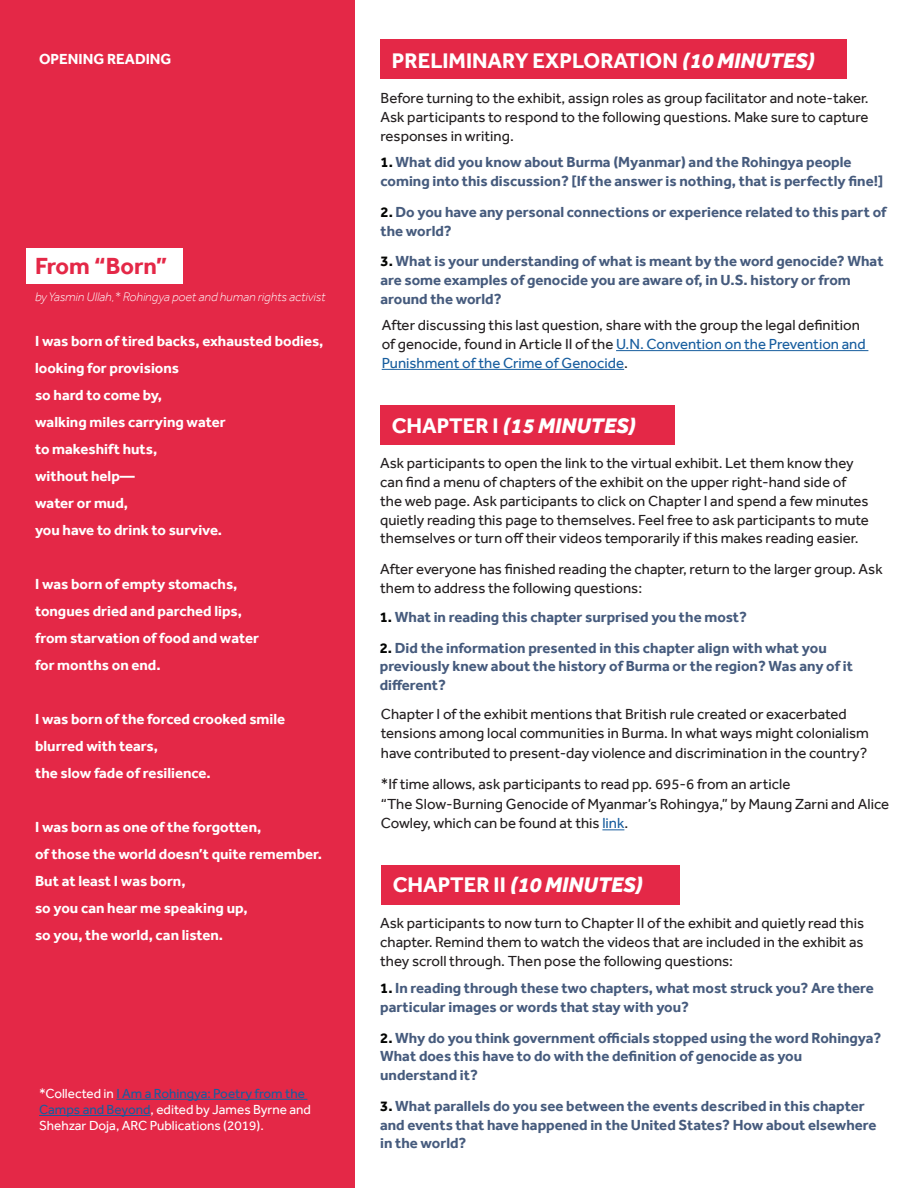
<style>
.page{position:relative;width:918px;height:1188px;background:#fff}
.page>*{position:absolute;margin:0;border:0;box-sizing:border-box;transform-origin:0 0}
.t1{font:700 24px "Effra";letter-spacing:-.005em;color:#e42847}
.t2{font:italic 800 21.75px "Effra";color:#fff}
.t3{font:700 21.75px "Effra";color:#fff}
.t4{font:15px/18.8px "Effra";color:#231f20}
.t5{font:700 15px/18.8px "Effra";color:#465b7d}
.t6{font:700 15px "Effra";color:#fff}
.t7{font:13.5px/16.2px "Effra";color:#fff}
.t8{font:italic 300 12.75px "Effra";color:#fff}
.s1{font-weight:800;font-style:italic}
.s2{color:#175d9e}
.s3{color:#040503}
.s4{font-weight:700;font-style:normal}
</style>
<div class="page">
<div style="left:0;top:0;width:355px;height:1188px;background:#e42847"></div>
<div style="left:26px;top:248px;width:157px;height:36px;background:#fff"></div>
<hr style="left:116px;top:1099px;width:191px;height:1px;background:#175d9e">
<hr style="left:39px;top:1115px;width:112px;height:1px;background:#175d9e">
<div style="left:380px;top:40px;width:467px;height:39px;background:#e42847"></div>
<hr style="left:616px;top:350px;width:252px;height:1px;background:#175d9e">
<hr style="left:382px;top:369px;width:242px;height:1px;background:#175d9e">
<div style="left:380px;top:405px;width:294px;height:39px;background:#e42847"></div>
<svg style="left:602px;top:829px;width:22px;height:1px"></svg>
<div style="left:381px;top:865px;width:299px;height:40px;background:#e42847"></div>
<p class="t6" style="left:39px;top:50px;width:134px">OPENING READING</p>
<p class="t3" style="left:392px;top:47px;width:424px">PRELIMINARY EXPLORATION <span class="s1">(10 MINUTES)</span></p>
<p class="t4" style="left:381px;top:89px;width:490px;text-align:justify">Before turning to the exhibit, assign roles as group facilitator and note-taker.<br>Ask participants to respond to the following questions. Make sure to capture responses in writing.</p>
<p class="t1" style="left:35px;top:251px;width:134px">From “Born”</p>
<p class="t8" style="left:35px;top:289px;width:292px">by Yasmin Ullah,* Rohingya poet and human rights activist</p>
<p class="t6" style="left:35px;top:332px;width:290px">I was born of tired backs, exhausted bodies,</p>
<p class="t6" style="left:35px;top:359px;width:145px">looking for provisions</p>
<p class="t6" style="left:35px;top:386px;width:129px">so hard to come by,</p>
<p class="t6" style="left:35px;top:413px;width:192px">walking miles carrying water</p>
<p class="t6" style="left:35px;top:440px;width:124px">to makeshift huts,</p>
<p class="t6" style="left:35px;top:467px;width:101px">without help—</p>
<p class="t6" style="left:35px;top:494px;width:95px">water or mud,</p>
<p class="t6" style="left:35px;top:521px;width:189px">you have to drink to survive.</p>
<p class="t6" style="left:35px;top:575px;width:204px">I was born of empty stomachs,</p>
<p class="t6" style="left:35px;top:602px;width:208px">tongues dried and parched lips,</p>
<p class="t6" style="left:35px;top:629px;width:225px">from starvation of food and water</p>
<p class="t6" style="left:35px;top:656px;width:127px">for months on end.</p>
<p class="t6" style="left:35px;top:710px;width:252px">I was born of the forced crooked smile</p>
<p class="t6" style="left:35px;top:737px;width:124px">blurred with tears,</p>
<p class="t6" style="left:35px;top:764px;width:177px">the slow fade of resilience.</p>
<p class="t6" style="left:35px;top:818px;width:228px">I was born as one of the forgotten,</p>
<p class="t6" style="left:35px;top:845px;width:288px">of those the world doesn’t quite remember.</p>
<p class="t6" style="left:35px;top:872px;width:152px">But at least I was born,</p>
<p class="t6" style="left:35px;top:899px;width:214px">so you can hear me speaking up,</p>
<p class="t6" style="left:35px;top:926px;width:190px">so you, the world, can listen.</p>
<p class="t7" style="left:39px;top:1085px;width:274px">*Collected in <span class="s2">I Am a Rohingya: Poetry from the<br>Camps and Beyond</span>, edited by James Byrne and<br>Shehzar Doja, ARC Publications (2019).</p>
<p class="t5" style="left:381px;top:153px;width:504px"><span class="s3">1.</span> What did you know about Burma (Myanmar) and the Rohingya people coming into this discussion? [If the answer is nothing, that is perfectly fine!]</p>
<p class="t5" style="left:381px;top:202px;width:508px"><span class="s3">2.</span> Do you have any personal connections or experience related to this part of the world?</p>
<p class="t5" style="left:381px;top:252px;width:505px"><span class="s3">3.</span> What is your understanding of what is meant by the word genocide? What are some examples of genocide you are aware of, in U.S. history or from around the world?</p>
<p class="t4" style="left:382px;top:316px;width:485px">After discussing this last question, share with the group the legal definition of genocide, found in Article II of the <span class="s2">U.N. Convention on the Prevention and<br>Punishment of the Crime of Genocide</span>.</p>
<p class="t2" style="left:392px;top:412px;width:245px"><span class="s4">CHAPTER I</span> (15 MINUTES)</p>
<p class="t4" style="left:380px;top:454px;width:490px">Ask participants to open the link to the virtual exhibit. Let them know they can find a menu of chapters of the exhibit on the upper right-hand side of the web page. Ask participants to click on Chapter I and spend a few minutes quietly reading this page to themselves. Feel free to ask participants to mute themselves or turn off their videos temporarily if this makes reading easier.</p>
<p class="t4" style="left:380px;top:560px;width:504px">After everyone has finished reading the chapter, return to the larger group. Ask them to address the following questions:</p>
<p class="t5" style="left:380px;top:607px;width:369px"><span class="s3">1.</span> What in reading this chapter surprised you the most?</p>
<p class="t5" style="left:380px;top:638px;width:475px"><span class="s3">2.</span> Did the information presented in this chapter align with what you previously knew about the history of Burma or the region? Was any of it different?</p>
<p class="t4" style="left:381px;top:704px;width:490px;line-height:19.5px">Chapter I of the exhibit mentions that British rule created or exacerbated tensions among local communities in Burma. In what ways might colonialism have contributed to present-day violence and discrimination in the country?</p>
<p class="t4" style="left:381px;top:775px;width:411px">*If time allows, ask participants to read pp. 695-6 from an article</p>
<p class="t4" style="left:381px;top:794px;width:510px;line-height:19.5px">“The Slow-Burning Genocide of Myanmar’s Rohingya,” by Maung Zarni and Alice<br>Cowley, which can be found at this <span class="s2">link</span>.</p>
<p class="t2" style="left:393px;top:871px;width:251px"><span class="s4">CHAPTER II</span> (10 MINUTES)</p>
<p class="t4" style="left:380px;top:914px;width:485px;text-align:justify">Ask participants to now turn to Chapter II of the exhibit and quietly read this chapter. Remind them to watch the videos that are included in the exhibit as they scroll through. Then pose the following questions:</p>
<p class="t5" style="left:380px;top:979px;width:495px"><span class="s3">1.</span> In reading through these two chapters, what most struck you? Are there particular images or words that stay with you?</p>
<p class="t5" style="left:380px;top:1028px;width:503px"><span class="s3">2.</span> Why do you think government officials stopped using the word Rohingya?<br>What does this have to do with the definition of genocide as you</p>
<p class="t5" style="left:380px;top:1066px;width:99px">understand it?</p>
<p class="t5" style="left:380px;top:1096px;width:498px"><span class="s3">3.</span> What parallels do you see between the events described in this chapter and events that have happened in the United States? How about elsewhere in the world?</p>
</div>
